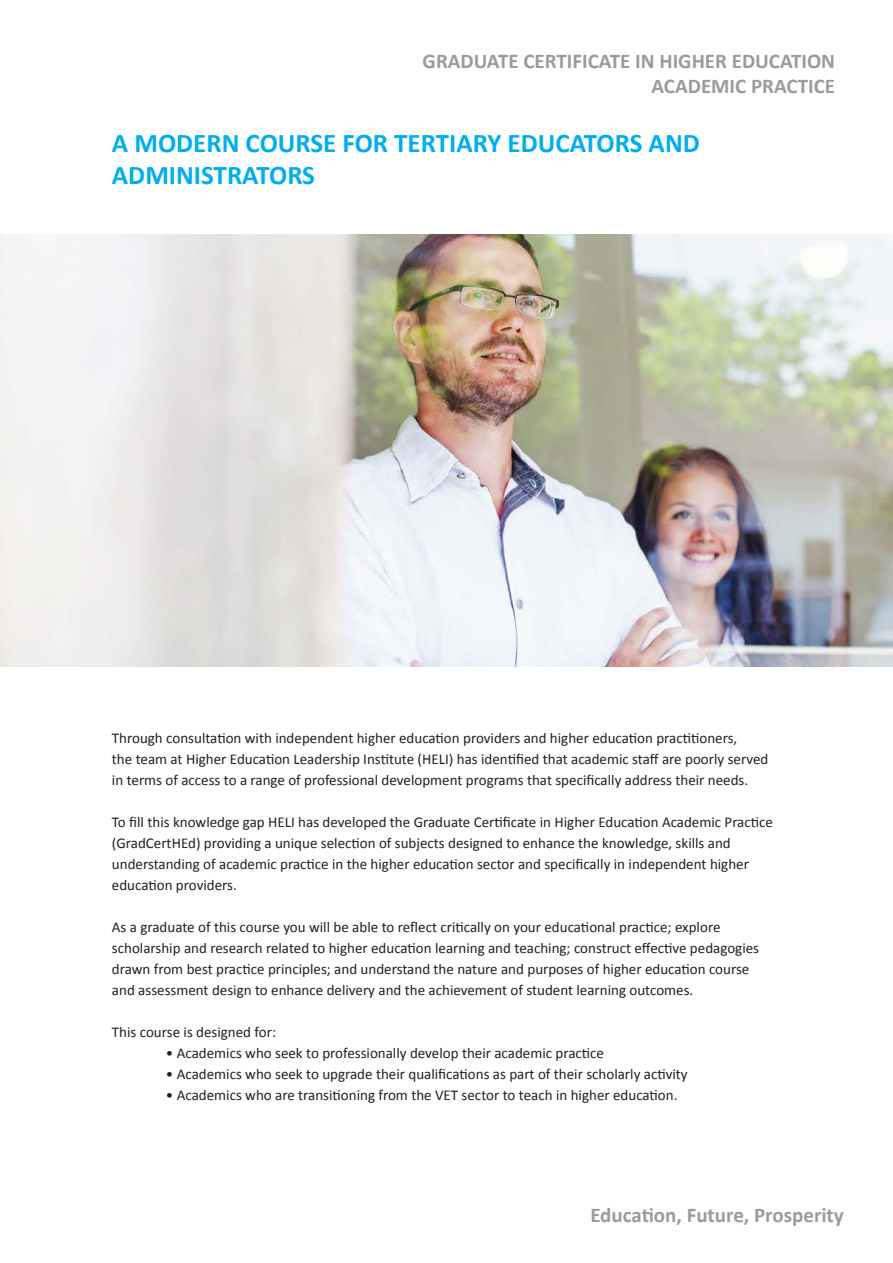
<style>
.page{position:relative;width:893px;height:1263px;background:#fff}
.page>*{position:absolute;margin:0;border:0;box-sizing:border-box;transform-origin:0 0}
.t1{font:700 27px "Calibri";color:#00aeef}
.t2{font:700 21px/25.2px "Calibri";color:#999b9e;text-align:right}
.t3{font:15px/21px "Calibri";color:#231f20}
</style>
<div class="page">
<img style="left:0;top:234px;width:893px;height:432px">
<h2 class="t2" style="left:423px;top:49px;width:414px">GRADUATE CERTIFICATE IN HIGHER EDUCATION<br>ACADEMIC PRACTICE</h2>
<p class="t1" style="left:112px;top:125px;width:589px">A MODERN COURSE FOR TERTIARY EDUCATORS AND</p>
<p class="t1" style="left:112px;top:158px;width:205px">ADMINISTRATORS</p>
<p class="t3" style="left:112px;top:728px;width:627px">Through consultation with independent higher education providers and higher education practitioners,</p>
<p class="t3" style="left:112px;top:749px;width:658px">the team at Higher Education Leadership Institute (HELI) has identified that academic staff are poorly served</p>
<p class="t3" style="left:112px;top:770px;width:638px">in terms of access to a range of professional development programs that specifically address their needs.</p>
<p class="t3" style="left:112px;top:812px;width:662px">To fill this knowledge gap HELI has developed the Graduate Certificate in Higher Education Academic Practice (GradCertHEd) providing a unique selection of subjects designed to enhance the knowledge, skills and</p>
<p class="t3" style="left:112px;top:854px;width:638px">understanding of academic practice in the higher education sector and specifically in independent higher</p>
<p class="t3" style="left:112px;top:875px;width:126px">education providers.</p>
<p class="t3" style="left:112px;top:917px;width:610px">As a graduate of this course you will be able to reflect critically on your educational practice; explore</p>
<p class="t3" style="left:112px;top:938px;width:649px">scholarship and research related to higher education learning and teaching; construct effective pedagogies drawn from best practice principles; and understand the nature and purposes of higher education course</p>
<p class="t3" style="left:112px;top:980px;width:583px">and assessment design to enhance delivery and the achievement of student learning outcomes.</p>
<p class="t3" style="left:112px;top:1022px;width:166px">This course is designed for:</p>
<p class="t3" style="left:166px;top:1043px;width:440px">• Academics who seek to professionally develop their academic practice</p>
<p class="t3" style="left:166px;top:1064px;width:523px">• Academics who seek to upgrade their qualifications as part of their scholarly activity</p>
<p class="t3" style="left:166px;top:1085px;width:513px">• Academics who are transitioning from the VET sector to teach in higher education.</p>
<h2 class="t2" style="left:590px;top:1202px;width:255px">Education, Future, Prosperity</h2>
</div>
